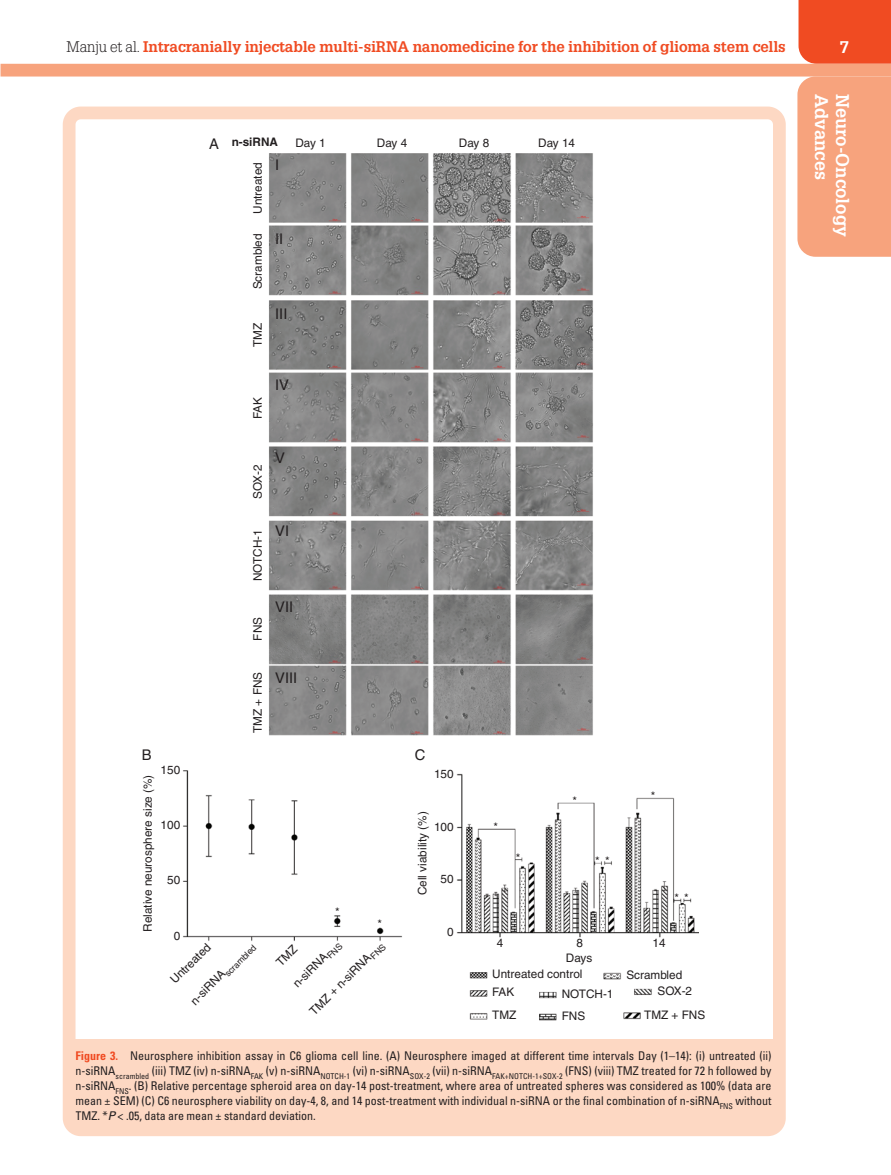
<style>
.page{position:relative;width:891px;height:1175px;background:#fff}
.page>*{position:absolute;margin:0;border:0;box-sizing:border-box;transform-origin:0 0}
.t1{font:700 18px "Glypha LT Std";color:#fff}
.t2{font:700 16.5px "Glypha LT Std";color:#fff}
.t3{font:700 15px "Glypha LT Std";letter-spacing:-.01em;color:#f04b22}
.t4{font:14.7px "Helvetica";color:#231f20}
.t5{font:condensed 12px/15px "Univers LT Std";color:#231f20;text-align:justify}
.t6{font:11.7px/16.2px "Helvetica";color:#231f20}
.t7{font:700 11.7px "Helvetica";color:#231f20}
.t8{font:8.85px "Helvetica";color:#231f20}
.s1{font-weight:300;color:#231f20}
.s2{font-weight:700;color:#f04b22}
.s3{font-style:italic;font-stretch:normal}
</style>
<div class="page">
<div style="left:799px;top:0;width:92px;height:64px;background:#f04b22"></div>
<div style="left:1px;top:64px;width:890px;height:12px;background:#f7a37d"></div>
<div style="left:797px;top:76px;width:94px;height:181px;background:#f7a37d"></div>
<div style="left:67px;top:1039px;width:715px;height:88px;background:#fdd8c3"></div>
<img style="left:183px;top:153px;width:515px;height:867px">
<div style="left:63px;top:107px;width:723px;height:1029px;border:13px solid #fdd8c3;border-radius:12px"></div>
<svg style="left:275px;top:944px;width:23px;height:22px"></svg>
<p class="t3" style="left:67px;top:37px;width:721px"><span class="s1">Manju et al.</span> Intracranially injectable multi-siRNA nanomedicine for the inhibition of glioma stem cells</p>
<h2 class="t2" style="left:840px;top:37px;width:11px">7</h2>
<h1 class="t1" style="left:833px;top:94px;width:88px;rotate:90deg">Advances</h1>
<h1 class="t1" style="left:854px;top:94px;width:145px;rotate:90deg">Neuro-Oncology</h1>
<p class="t7" style="left:232px;top:135px;width:48px">n-siRNA</p>
<p class="t6" style="left:295px;top:135px;width:32px">Day 1</p>
<p class="t6" style="left:249px;top:214px;width:53px;rotate:-90deg">Untreated</p>
<p class="t6" style="left:377px;top:135px;width:32px">Day 4</p>
<p class="t6" style="left:459px;top:135px;width:32px">Day 8</p>
<p class="t6" style="left:538px;top:135px;width:38px">Day 14</p>
<p class="t4" style="left:209px;top:135px;width:11px">A</p>
<p class="t4" style="left:275px;top:156px;width:6px">I</p>
<p class="t4" style="left:275px;top:230px;width:10px">II</p>
<p class="t6" style="left:249px;top:289px;width:57px;rotate:-90deg">Scrambled</p>
<p class="t6" style="left:249px;top:347px;width:26px;rotate:-90deg">TMZ</p>
<p class="t4" style="left:275px;top:305px;width:14px">III</p>
<p class="t6" style="left:249px;top:419px;width:23px;rotate:-90deg">FAK</p>
<p class="t6" style="left:249px;top:499px;width:36px;rotate:-90deg">SOX-2</p>
<p class="t6" style="left:249px;top:581px;width:53px;rotate:-90deg">NOTCH-1</p>
<p class="t6" style="left:249px;top:640px;width:25px;rotate:-90deg">FNS</p>
<p class="t6" style="left:249px;top:733px;width:63px;rotate:-90deg">TMZ + FNS</p>
<p class="t4" style="left:275px;top:376px;width:15px">IV</p>
<p class="t4" style="left:275px;top:449px;width:11px">V</p>
<p class="t4" style="left:275px;top:523px;width:15px">VI</p>
<p class="t4" style="left:275px;top:598px;width:19px">VII</p>
<p class="t4" style="left:275px;top:669px;width:24px">VIII</p>
<p class="t4" style="left:142px;top:746px;width:11px">B</p>
<p class="t4" style="left:415px;top:746px;width:12px">C</p>
<p class="t6" style="left:161px;top:762px;width:21px">150</p>
<p class="t6" style="left:140px;top:931px;width:159px;rotate:-90deg">Relative neurosphere size (%)</p>
<p class="t6" style="left:161px;top:817px;width:21px">100</p>
<p class="t6" style="left:167px;top:872px;width:15px">50</p>
<p class="t6" style="left:174px;top:927px;width:8px">0</p>
<p class="t6" style="left:335px;top:904px;width:6px">*</p>
<p class="t6" style="left:377px;top:916px;width:6px">*</p>
<p class="t6" style="left:167px;top:975px;width:53px;rotate:-45deg">Untreated</p>
<p class="t6" style="left:289px;top:979px;width:63px;rotate:-45deg">n-siRNA<sub>FNS</sub></p>
<p class="t6" style="left:306px;top:1007px;width:100px;rotate:-45deg">TMZ + n-siRNA<sub>FNS</sub></p>
<p class="t8" style="left:192px;top:1002px;width:86px;rotate:-45deg"><sup>n-siRNA</sup>scrambled</p>
<p class="t6" style="left:434px;top:766px;width:21px">150</p>
<p class="t6" style="left:414px;top:895px;width:85px;rotate:-90deg">Cell viability (%)</p>
<p class="t6" style="left:434px;top:818px;width:21px">100</p>
<p class="t6" style="left:493px;top:818px;width:6px">*</p>
<p class="t6" style="left:441px;top:871px;width:15px">50</p>
<p class="t6" style="left:447px;top:923px;width:8px">0</p>
<p class="t6" style="left:516px;top:850px;width:6px">*</p>
<p class="t6" style="left:572px;top:792px;width:6px">*</p>
<p class="t6" style="left:595px;top:852px;width:16px">* *</p>
<p class="t6" style="left:651px;top:788px;width:6px">*</p>
<p class="t6" style="left:674px;top:889px;width:16px">* *</p>
<p class="t6" style="left:497px;top:935px;width:8px">4</p>
<p class="t6" style="left:576px;top:935px;width:8px">8</p>
<p class="t6" style="left:653px;top:935px;width:15px">14</p>
<p class="t6" style="left:492px;top:950px;width:102px;text-indent:74px">Days<br>Untreated control</p>
<p class="t6" style="left:626px;top:967px;width:57px">Scrambled</p>
<p class="t6" style="left:492px;top:984px;width:23px">FAK</p>
<p class="t6" style="left:644px;top:978px;width:63px;line-height:23.9px;text-align:center">SOX-2<br>TMZ + FNS</p>
<p class="t6" style="left:562px;top:985px;width:53px">NOTCH-1</p>
<p class="t6" style="left:492px;top:1007px;width:26px">TMZ</p>
<p class="t6" style="left:562px;top:1008px;width:25px">FNS</p>
<p class="t5" style="left:76px;top:1048px;width:698px"><span class="s2">Figure 3.</span> Neurosphere inhibition assay in C6 glioma cell line. (A) Neurosphere imaged at different time intervals Day (1–14): (i) untreated (ii) n-siRNA<sub>scrambled</sub> (iii) TMZ (iv) n-siRNA<sub>FAK</sub> (v) n-siRNA<sub>NOTCH-1</sub> (vi) n-siRNA<sub>SOX-2</sub> (vii) n-siRNA<sub>FAK+NOTCH-1+SOX-2</sub> (FNS) (viii) TMZ treated for 72 h followed by n-siRNA<sub>FNS</sub>. (B) Relative percentage spheroid area on day-14 post-treatment, where area of untreated spheres was considered as 100% (data are mean ± SEM) (C) C6 neurosphere viability on day-4, 8, and 14 post-treatment with individual n-siRNA or the final combination of n-siRNA<sub>FNS</sub> without TMZ. *<span class="s3">P</span> &lt; .05, data are mean ± standard deviation.</p>
</div>
